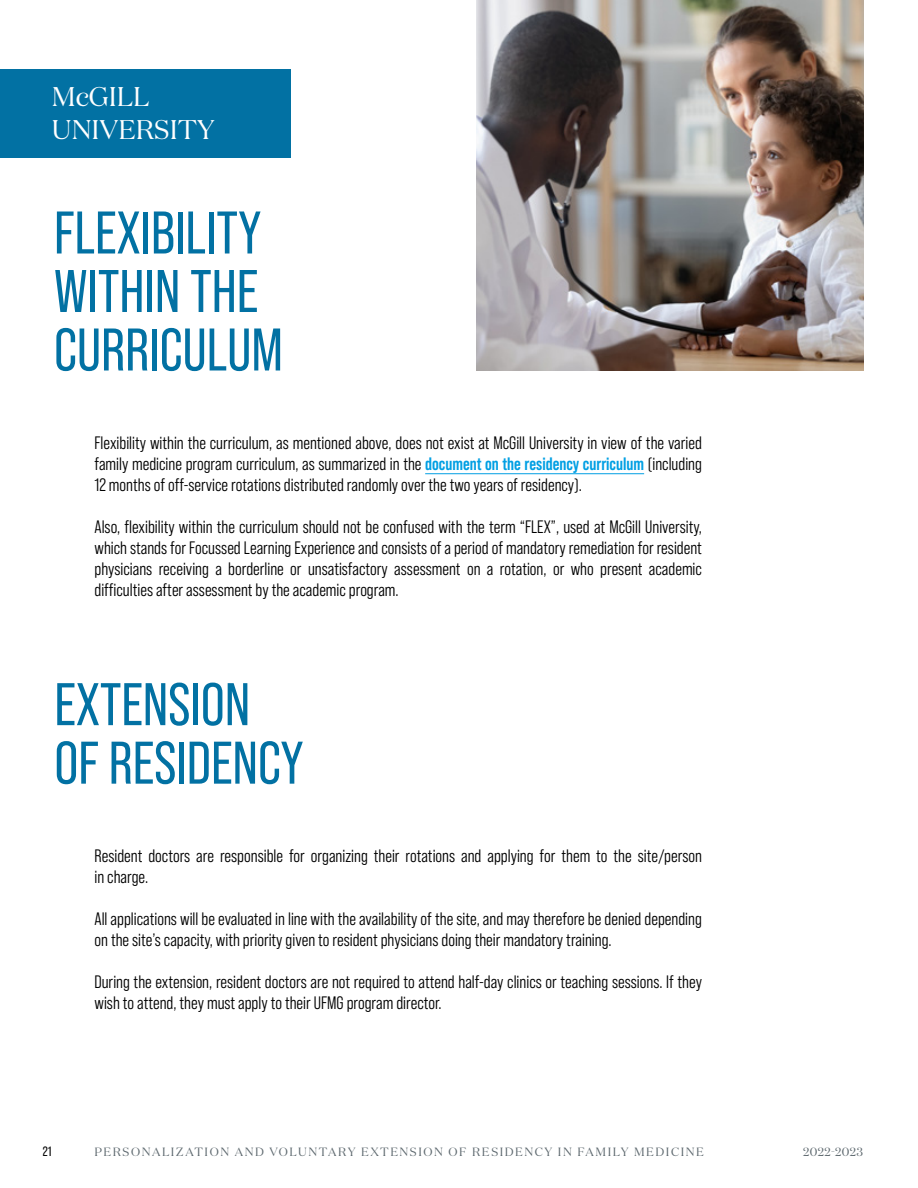
<style>
.page{position:relative;width:918px;height:1188px;background:#fff}
.page>*{position:absolute;margin:0;border:0;box-sizing:border-box;transform-origin:0 0}
.t1{font:60px/58.5px "Bebas Neue Pro";color:#0271a3}
.t2{font:27px/32.4px "Domaine Disp";color:#fff}
.t3{font:18px/21px "Bebas Neue Pro Middle";color:#000}
.t4{font:13.5px "Bebas Neue Pro";color:#000}
.t5{font:12px "Domaine Disp";letter-spacing:.13em;color:#5d686e}
.t6{font:12px "Domaine Disp";letter-spacing:.03em;color:#5d686e}
.s1{font-family:"Bebas Neue Pro";font-weight:700;color:#009fe3}
</style>
<div class="page">
<div style="left:0;top:69px;width:291px;height:89px;background:#0271a3"></div>
<hr style="left:425px;top:473px;width:219px;height:1px;background:#009fe3">
<img style="left:476px;top:0;width:388px;height:370px">
<h2 class="t2" style="left:52px;top:80px;width:164px">McGILL<br>UNIVERSITY</h2>
<h1 class="t1" style="left:54px;top:203px;width:230px">FLEXIBILITY<br>WITHIN THE<br>CURRICULUM</h1>
<p class="t3" style="left:94px;top:432px;width:609px;text-align:justify">Flexibility within the curriculum, as mentioned above, does not exist at McGill University in view of the varied family medicine program curriculum, as summarized in the <span class="s1">document on the residency curriculum</span> (including 12 months of off-service rotations distributed randomly over the two years of residency).</p>
<p class="t3" style="left:94px;top:516px;width:609px;text-align:justify">Also, flexibility within the curriculum should not be confused with the term “FLEX”, used at McGill University, which stands for Focussed Learning Experience and consists of a period of mandatory remediation for resident physicians receiving a borderline or unsatisfactory assessment on a rotation, or who present academic difficulties after assessment by the academic program.</p>
<h1 class="t1" style="left:54px;top:675px;width:251px">EXTENSION<br>OF RESIDENCY</h1>
<p class="t3" style="left:94px;top:846px;width:609px">Resident doctors are responsible for organizing their rotations and applying for them to the site/person in charge.</p>
<p class="t3" style="left:94px;top:909px;width:609px">All applications will be evaluated in line with the availability of the site, and may therefore be denied depending on the site’s capacity, with priority given to resident physicians doing their mandatory training.</p>
<p class="t3" style="left:94px;top:972px;width:609px">During the extension, resident doctors are not required to attend half-day clinics or teaching sessions. If they wish to attend, they must apply to their UFMG program director.</p>
<p class="t4" style="left:43px;top:1144px;width:10px">21</p>
<p class="t5" style="left:94px;top:1144px;width:611px">PERSONALIZATION AND VOLUNTARY EXTENSION OF RESIDENCY IN FAMILY MEDICINE</p>
<p class="t6" style="left:803px;top:1144px;width:61px">2022-2023</p>
</div>
